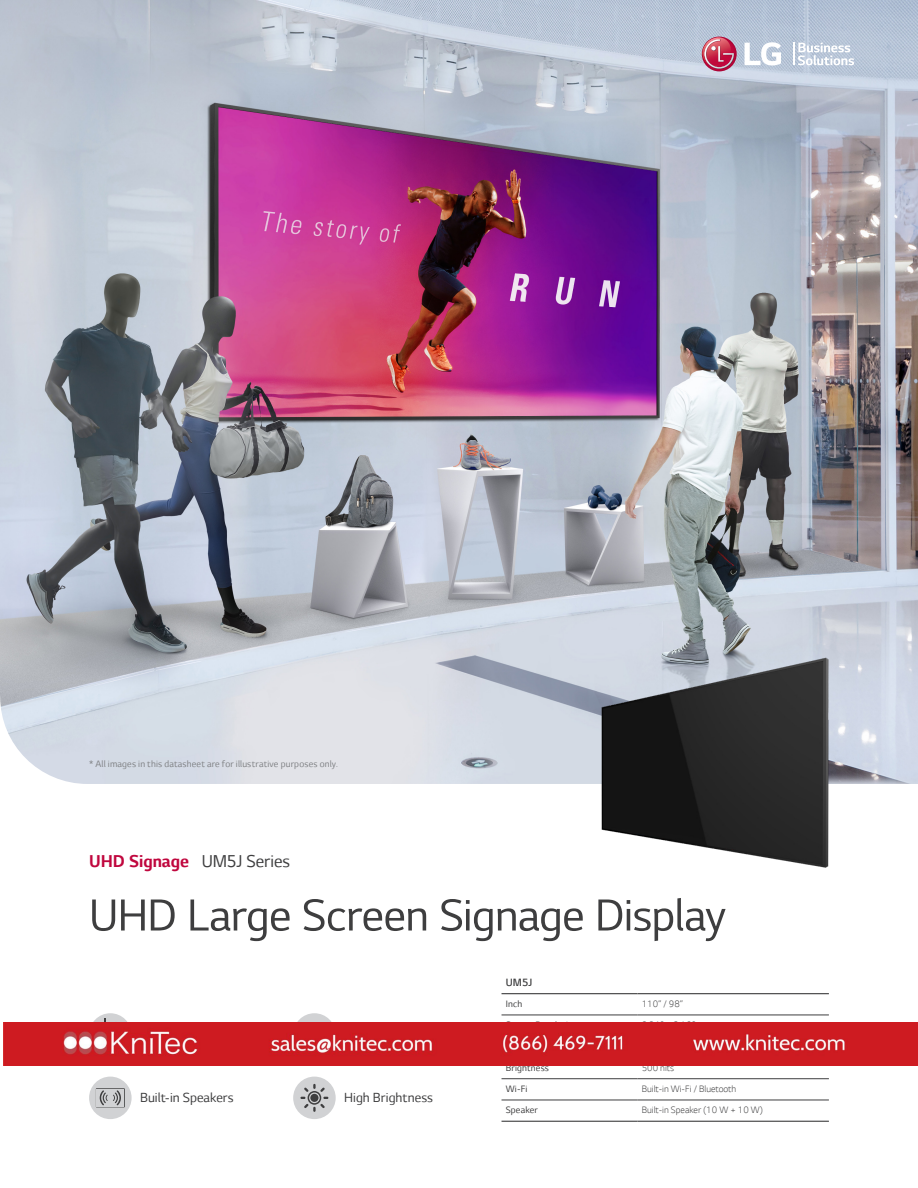
<style>
.page{position:relative;width:918px;height:1188px;background:#fff}
.page>*{position:absolute;margin:0;border:0;box-sizing:border-box;transform-origin:0 0}
.t1{font:51px "LG Smart";letter-spacing:-.01em;color:#3e3e3f}
.t2{font:700 19.5px "LG Smart";color:#c0073e}
.t3{font:15px "LG Smart";letter-spacing:.005em;color:#3e3e3f}
.t4{font:300 12px "LG Smart";color:#3e3e3f}
.t5{font:300 10.5px "LG Smart";color:#3e3e3f}
.t6{font:10.5px "LG Smart";letter-spacing:.015em;color:#808285}
.t7{font:10.5px "LG Smart";letter-spacing:.015em;color:#3e3e3f}
.s1{font-weight:400;color:#3e3e3f}
</style>
<div class="page">
<img style="left:0;top:0;width:918px;height:571px">
<svg style="left:0;top:571px;width:918px;height:213px;background:#c5cad3"></svg>
<svg style="left:793px;top:43px;width:61px;height:22px"></svg>
<svg style="left:745px;top:42px;width:36px;height:23px"></svg>
<svg style="left:702px;top:37px;width:35px;height:34px"></svg>
<svg style="left:701px;top:37px;width:33px;height:32px"></svg>
<div style="left:293px;top:1013px;width:43px;height:43px;background:#d1d2d4;border-radius:50%"></div>
<div style="left:89px;top:1077px;width:43px;height:42px;background:#d1d2d4;border-radius:50%"></div>
<div style="left:89px;top:1013px;width:43px;height:43px;background:#d1d2d4;border-radius:50%"></div>
<svg style="left:96px;top:1088px;width:29px;height:19px"></svg>
<div style="left:97px;top:1089px;width:27px;height:18px;background:#d1d2d4"></div>
<svg style="left:100px;top:1090px;width:21px;height:15px"></svg>
<div style="left:293px;top:1077px;width:43px;height:42px;background:#d1d2d4;border-radius:50%"></div>
<svg style="left:300px;top:1084px;width:28px;height:28px"></svg>
<hr style="left:502px;top:1015px;width:136px;height:1px;background:#3e3e3f">
<hr style="left:638px;top:1015px;width:191px;height:1px;background:#3e3e3f">
<hr style="left:502px;top:1078px;width:136px;height:1px;background:#3e3e3f">
<hr style="left:638px;top:1078px;width:191px;height:1px;background:#3e3e3f">
<hr style="left:502px;top:993px;width:136px;height:1px;background:#3e3e3f">
<hr style="left:638px;top:993px;width:191px;height:1px;background:#3e3e3f">
<hr style="left:502px;top:1121px;width:136px;height:1px;background:#3e3e3f">
<hr style="left:638px;top:1121px;width:191px;height:1px;background:#3e3e3f">
<hr style="left:502px;top:1100px;width:136px;height:1px;background:#3e3e3f">
<hr style="left:638px;top:1100px;width:191px;height:1px;background:#3e3e3f">
<img style="left:584px;top:648px;width:263px;height:220px">
<img style="left:3px;top:1022px;width:915px;height:43px">
<p class="t6" style="left:89px;top:758px;width:250px">* All images in this datasheet are for illustrative purposes only.</p>
<p class="t2" style="left:89px;top:850px;width:203px">UHD Signage <span class="s1">UM5J Series</span></p>
<p class="t1" style="left:89px;top:888px;width:638px">UHD Large Screen Signage Display</p>
<p class="t3" style="left:140px;top:1090px;width:95px">Built-in Speakers</p>
<p class="t3" style="left:344px;top:1090px;width:90px">High Brightness</p>
<p class="t4" style="left:506px;top:976px;width:28px">UM5J</p>
<p class="t7" style="left:506px;top:998px;width:18px">Inch</p>
<p class="t5" style="left:642px;top:998px;width:43px">110” / 98”</p>
<p class="t5" style="left:642px;top:1019px;width:56px">3,840 x 2,160</p>
<p class="t7" style="left:506px;top:1062px;width:45px">Brightness</p>
<p class="t5" style="left:642px;top:1062px;width:34px">500 nits</p>
<p class="t7" style="left:506px;top:1083px;width:23px">Wi-Fi</p>
<p class="t5" style="left:642px;top:1083px;width:96px">Built-in Wi-Fi / Bluetooth</p>
<p class="t7" style="left:506px;top:1104px;width:34px">Speaker</p>
<p class="t5" style="left:642px;top:1104px;width:122px">Built-in Speaker (10 W + 10 W)</p>
</div>
